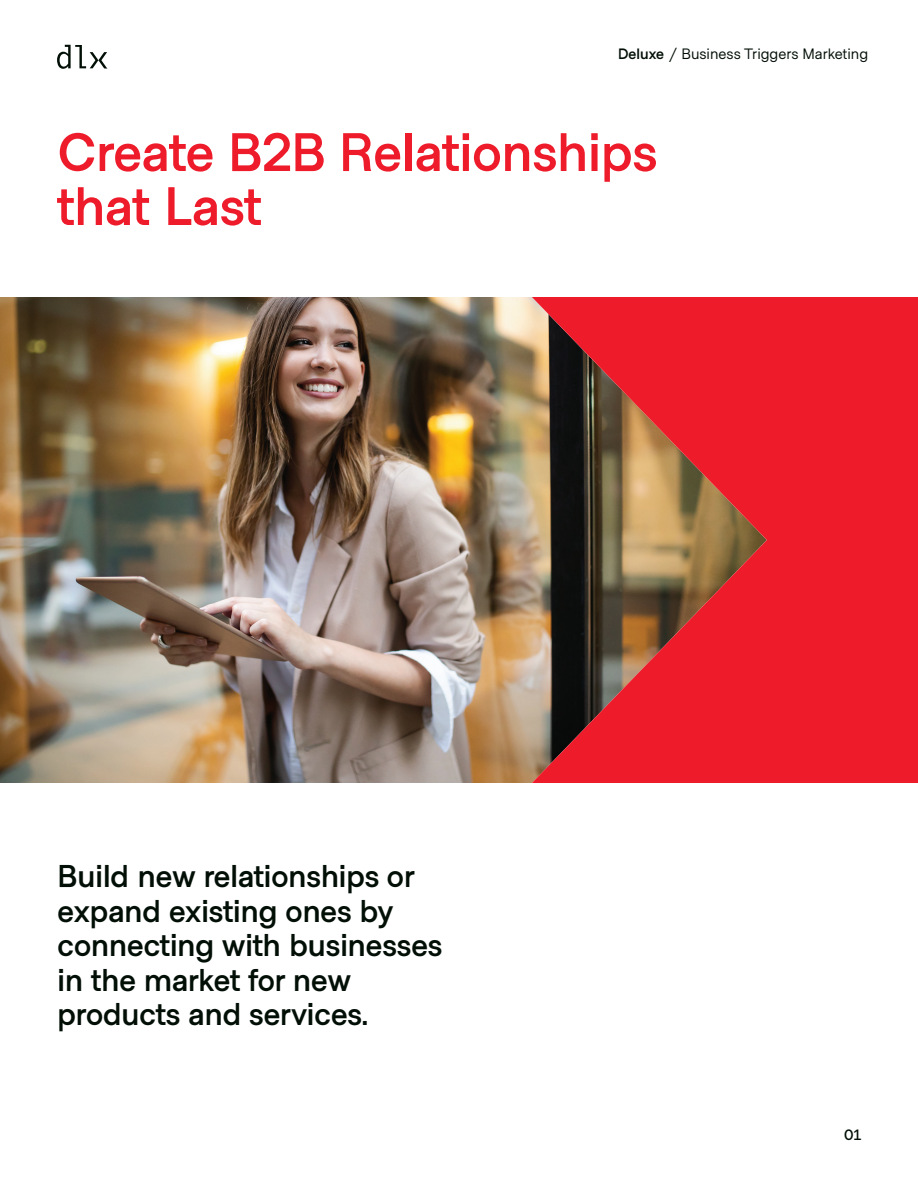
<style>
.page{position:relative;width:918px;height:1188px;background:#fff}
.page>*{position:absolute;margin:0;border:0;box-sizing:border-box;transform-origin:0 0}
.t1{font:700 54px/54px "Metro Sans";color:#ee1b2b}
.t2{font:700 31.5px/34.5px "Metro Sans";color:#020f06}
.t3{font:15px "Metro Sans";color:#020f06}
.t4{font:700 15px "Metro Sans";color:#020f06}
.s1{font-weight:700}
</style>
<div class="page">
<img style="left:0;top:297px;width:532px;height:486px">
<svg style="left:58px;top:45px;width:49px;height:24px"></svg>
<svg style="left:532px;top:297px;width:386px;height:486px;background:#c72f32"></svg>
<p class="t3" style="left:618px;top:45px;width:251px"><span class="s1">Deluxe</span> / Business Triggers Marketing</p>
<p class="t1" style="left:58px;top:127px;width:601px">Create B2B Relationships that Last</p>
<p class="t2" style="left:58px;top:860px;width:386px">Build new relationships or expand existing ones by connecting with businesses in the market for new products and services.</p>
<p class="t4" style="left:844px;top:1126px;width:19px">01</p>
</div>
